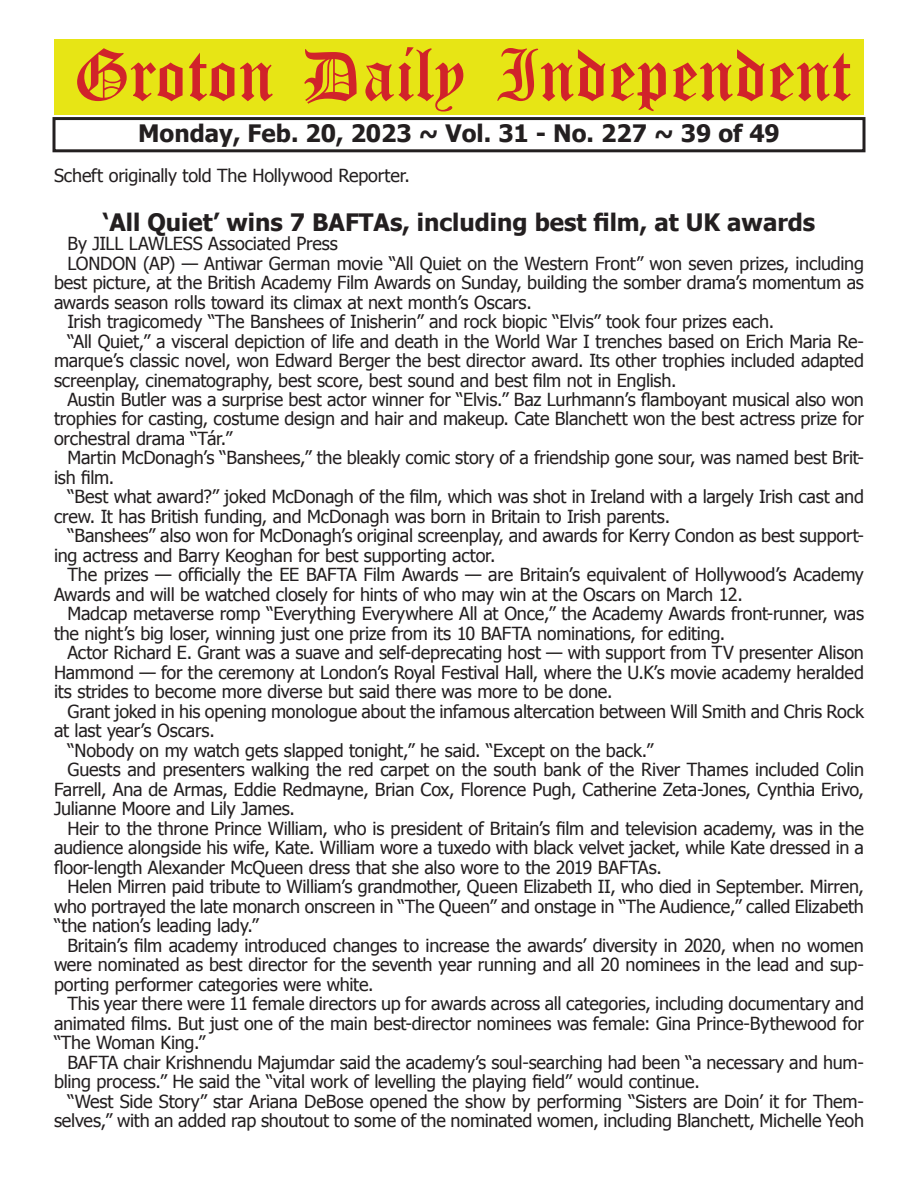
<style>
.page{position:relative;width:918px;height:1188px;background:#fff}
.page>*{position:absolute;margin:0;border:0;box-sizing:border-box;transform-origin:0 0}
.t1{font:54px "Old English Five";color:#d1232a}
.t2{font:700 24px "Tahoma";color:#231f20}
.t3{font:18px "Tahoma";letter-spacing:-.01em;color:#231f20}
</style>
<div class="page">
<div style="left:52px;top:117px;width:814px;height:35px;border:3px solid #231f20"></div>
<div style="left:54px;top:40px;width:810px;height:75px;background:#e7e515"></div>
<h1 class="t1" style="left:73px;top:50px;width:779px">Groton Daily Independent</h1>
<h2 class="t2" style="left:138px;top:116px;width:643px">Monday, Feb. 20, 2023 ~ Vol. 31 - No. 227 ~ 39 of 49</h2>
<p class="t3" style="left:54px;top:164px;width:357px">Scheft originally told The Hollywood Reporter.</p>
<h2 class="t2" style="left:103px;top:205px;width:714px">‘All Quiet’ wins 7 BAFTAs, including best film, at UK awards</h2>
<p class="t3" style="left:68px;top:231px;width:272px">By JILL LAWLESS Associated Press</p>
<p class="t3" style="left:68px;top:251px;width:798px">LONDON (AP) — Antiwar German movie “All Quiet on the Western Front” won seven prizes, including</p>
<p class="t3" style="left:54px;top:270px;width:812px">best picture, at the British Academy Film Awards on Sunday, building the somber drama’s momentum as</p>
<p class="t3" style="left:54px;top:290px;width:479px">awards season rolls toward its climax at next month’s Oscars.</p>
<p class="t3" style="left:68px;top:309px;width:708px">Irish tragicomedy “The Banshees of Inisherin” and rock biopic “Elvis” took four prizes each.</p>
<p class="t3" style="left:68px;top:329px;width:798px">“All Quiet,” a visceral depiction of life and death in the World War I trenches based on Erich Maria Re-</p>
<p class="t3" style="left:54px;top:348px;width:811px">marque’s classic novel, won Edward Berger the best director award. Its other trophies included adapted</p>
<p class="t3" style="left:54px;top:368px;width:624px">screenplay, cinematography, best score, best sound and best film not in English.</p>
<p class="t3" style="left:68px;top:387px;width:798px">Austin Butler was a surprise best actor winner for “Elvis.” Baz Lurhmann’s flamboyant musical also won</p>
<p class="t3" style="left:54px;top:407px;width:811px">trophies for casting, costume design and hair and makeup. Cate Blanchett won the best actress prize for</p>
<p class="t3" style="left:54px;top:426px;width:180px">orchestral drama “Tár.”</p>
<p class="t3" style="left:68px;top:446px;width:798px">Martin McDonagh’s “Banshees,” the bleakly comic story of a friendship gone sour, was named best Brit-</p>
<p class="t3" style="left:54px;top:465px;width:62px">ish film.</p>
<p class="t3" style="left:68px;top:485px;width:798px">“Best what award?” joked McDonagh of the film, which was shot in Ireland with a largely Irish cast and</p>
<p class="t3" style="left:54px;top:504px;width:618px">crew. It has British funding, and McDonagh was born in Britain to Irish parents.</p>
<p class="t3" style="left:68px;top:524px;width:798px">“Banshees” also won for McDonagh’s original screenplay, and awards for Kerry Condon as best support-</p>
<p class="t3" style="left:54px;top:543px;width:443px">ing actress and Barry Keoghan for best supporting actor.</p>
<p class="t3" style="left:68px;top:563px;width:798px">The prizes — officially the EE BAFTA Film Awards — are Britain’s equivalent of Hollywood’s Academy</p>
<p class="t3" style="left:54px;top:582px;width:690px">Awards and will be watched closely for hints of who may win at the Oscars on March 12.</p>
<p class="t3" style="left:68px;top:602px;width:798px">Madcap metaverse romp “Everything Everywhere All at Once,” the Academy Awards front-runner, was</p>
<p class="t3" style="left:54px;top:621px;width:673px">the night’s big loser, winning just one prize from its 10 BAFTA nominations, for editing.</p>
<p class="t3" style="left:68px;top:641px;width:798px">Actor Richard E. Grant was a suave and self-deprecating host — with support from TV presenter Alison</p>
<p class="t3" style="left:54px;top:660px;width:811px">Hammond — for the ceremony at London’s Royal Festival Hall, where the U.K’s movie academy heralded</p>
<p class="t3" style="left:54px;top:680px;width:560px">its strides to become more diverse but said there was more to be done.</p>
<p class="t3" style="left:68px;top:699px;width:798px">Grant joked in his opening monologue about the infamous altercation between Will Smith and Chris Rock</p>
<p class="t3" style="left:54px;top:719px;width:162px">at last year’s Oscars.</p>
<p class="t3" style="left:68px;top:738px;width:587px">“Nobody on my watch gets slapped tonight,” he said. “Except on the back.”</p>
<p class="t3" style="left:68px;top:758px;width:798px">Guests and presenters walking the red carpet on the south bank of the River Thames included Colin</p>
<p class="t3" style="left:54px;top:777px;width:812px">Farrell, Ana de Armas, Eddie Redmayne, Brian Cox, Florence Pugh, Catherine Zeta-Jones, Cynthia Erivo,</p>
<p class="t3" style="left:54px;top:797px;width:243px">Julianne Moore and Lily James.</p>
<p class="t3" style="left:68px;top:816px;width:798px">Heir to the throne Prince William, who is president of Britain’s film and television academy, was in the</p>
<p class="t3" style="left:54px;top:836px;width:811px">audience alongside his wife, Kate. William wore a tuxedo with black velvet jacket, while Kate dressed in a</p>
<p class="t3" style="left:54px;top:855px;width:610px">floor-length Alexander McQueen dress that she also wore to the 2019 BAFTAs.</p>
<p class="t3" style="left:68px;top:875px;width:798px">Helen Mirren paid tribute to William’s grandmother, Queen Elizabeth II, who died in September. Mirren,</p>
<p class="t3" style="left:54px;top:894px;width:811px">who portrayed the late monarch onscreen in “The Queen” and onstage in “The Audience,” called Elizabeth</p>
<p class="t3" style="left:54px;top:914px;width:206px">“the nation’s leading lady.”</p>
<p class="t3" style="left:68px;top:933px;width:798px">Britain’s film academy introduced changes to increase the awards’ diversity in 2020, when no women</p>
<p class="t3" style="left:54px;top:953px;width:812px">were nominated as best director for the seventh year running and all 20 nominees in the lead and sup-</p>
<p class="t3" style="left:54px;top:972px;width:321px">porting performer categories were white.</p>
<p class="t3" style="left:68px;top:992px;width:798px">This year there were 11 female directors up for awards across all categories, including documentary and</p>
<p class="t3" style="left:54px;top:1011px;width:811px">animated films. But just one of the main best-director nominees was female: Gina Prince-Bythewood for</p>
<p class="t3" style="left:54px;top:1031px;width:153px">“The Woman King.”</p>
<p class="t3" style="left:68px;top:1050px;width:798px">BAFTA chair Krishnendu Majumdar said the academy’s soul-searching had been “a necessary and hum-</p>
<p class="t3" style="left:54px;top:1070px;width:647px">bling process.” He said the “vital work of levelling the playing field” would continue.</p>
<p class="t3" style="left:68px;top:1089px;width:798px">“West Side Story” star Ariana DeBose opened the show by performing “Sisters are Doin’ it for Them-</p>
<p class="t3" style="left:54px;top:1109px;width:812px">selves,” with an added rap shoutout to some of the nominated women, including Blanchett, Michelle Yeoh</p>
</div>
